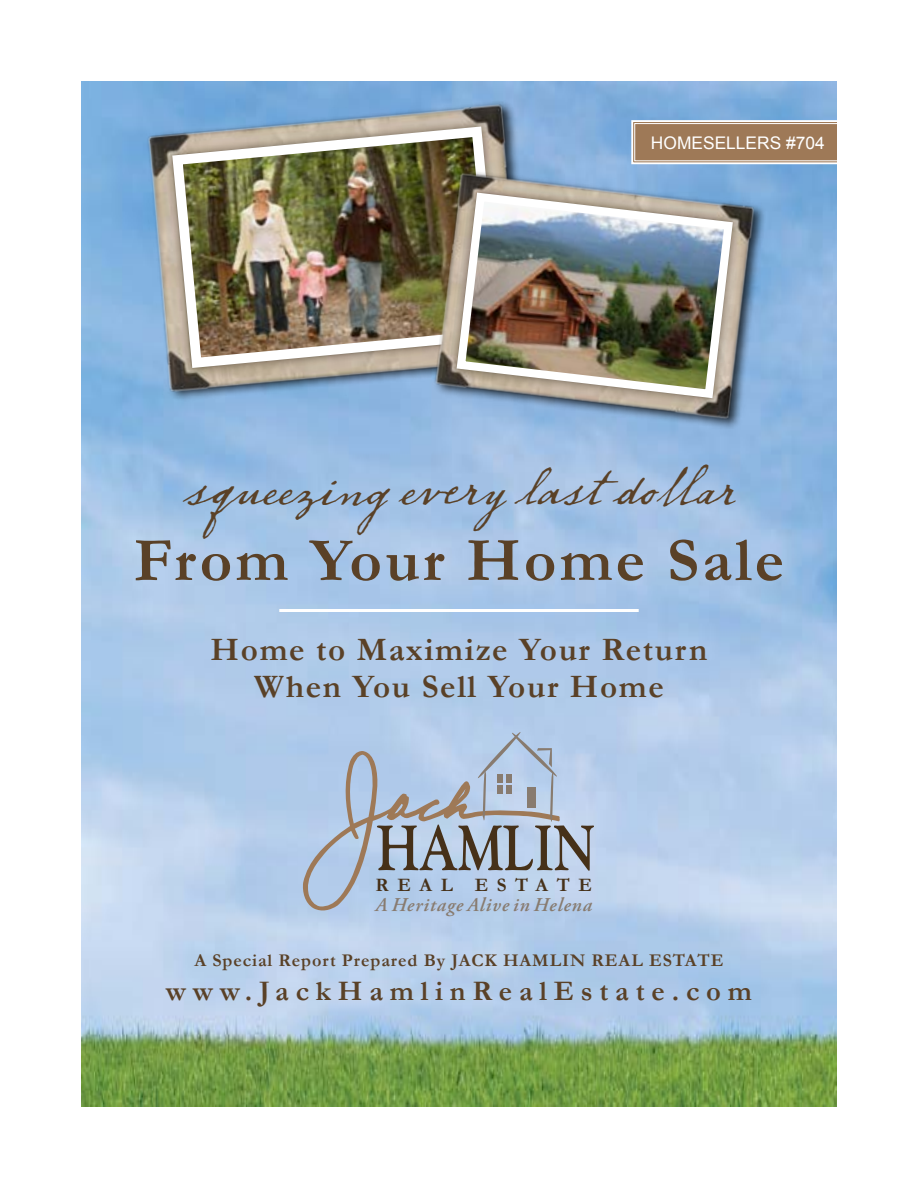
<style>
.page{position:relative;width:918px;height:1188px;background:#fff}
.page>*{position:absolute;margin:0;border:0;box-sizing:border-box;transform-origin:0 0}
.t1{font:700 62.7px "Garamond";letter-spacing:.05em;color:#5a4127}
.t2{font:43.95px "Dear Sarah";color:#5a4127}
.t3{font:700 33px/37.5px "Garamond";letter-spacing:.05em;color:#5a4127;text-align:center}
.t4{font:700 28.5px "Garamond";letter-spacing:.24em;color:#5a4127}
.t5{font:italic 600 19.5px "Adobe Garamond Pro";letter-spacing:.05em;color:#887b6f}
.t6{font:700 19.05px "Garamond";letter-spacing:.45em;color:#463119}
.t7{font:700 18px "Garamond";letter-spacing:.05em;color:#5a4127}
.t8{font:17.4px "Arial";color:#fff}
</style>
<div class="page">
<img style="left:82px;top:81px;width:755px;height:1026px">
<div style="left:146px;top:100px;width:392px;height:302px;background:#000;opacity:.75"></div>
<img style="left:137px;top:90px;width:394px;height:305px">
<div style="left:164px;top:119px;width:345px;height:258px;background:#000;opacity:.44"></div>
<img style="left:167px;top:121px;width:340px;height:252px">
<div style="left:433px;top:170px;width:333px;height:259px;background:#000;opacity:.75"></div>
<img style="left:427px;top:161px;width:333px;height:261px">
<div style="left:449px;top:185px;width:292px;height:222px;background:#000;opacity:.44"></div>
<img style="left:452px;top:188px;width:285px;height:215px">
<svg style="left:630px;top:119px;width:207px;height:46px;background:#a6896f"></svg>
<div style="left:634px;top:123px;width:223px;height:38px;border:1px solid #fff"></div>
<svg style="left:302px;top:731px;width:292px;height:181px;background:#adbdd2"></svg>
<div style="left:837px;top:0;width:54px;height:1188px;background:#fff"></div>
<hr style="left:279px;top:609px;width:360px;height:3px;background:#fff">
<p class="t8" style="left:651px;top:131px;width:175px">HOMESELLERS #704</p>
<h2 class="t2" style="left:183px;top:463px;width:552px">squeezing every last dollar</h2>
<h1 class="t1" style="left:134px;top:523px;width:652px">From Your Home Sale</h1>
<h3 class="t3" style="left:211px;top:630px;width:498px">Home to Maximize Your Return<br>When You Sell Your Home</h3>
<p class="t6" style="left:376px;top:873px;width:218px">REAL ESTATE</p>
<p class="t5" style="left:376px;top:894px;width:218px">A Heritage Alive in Helena</p>
<p class="t7" style="left:194px;top:950px;width:531px">A Special Report Prepared By JACK HAMLIN REAL ESTATE</p>
<h3 class="t4" style="left:166px;top:974px;width:588px">www.JackHamlinRealEstate.com</h3>
</div>
